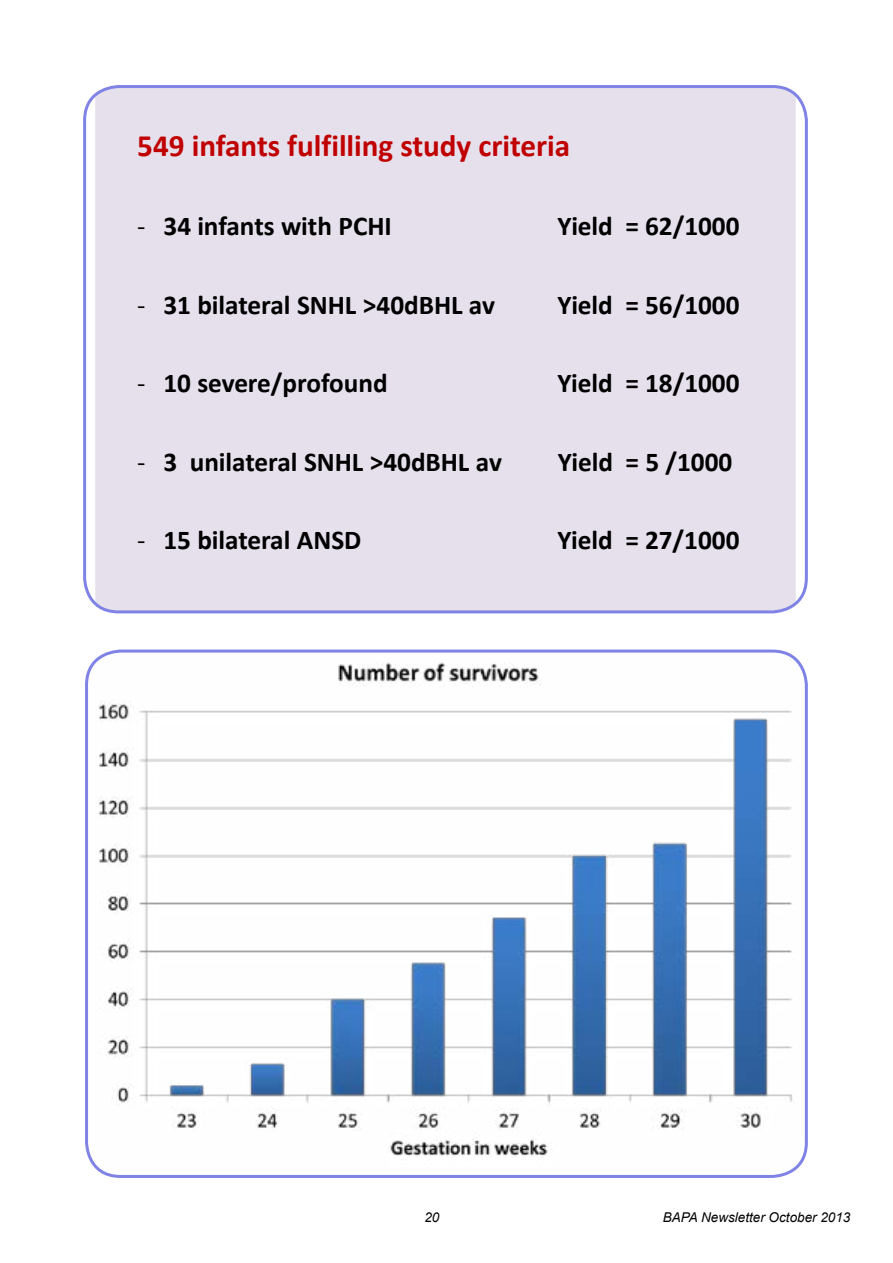
<style>
.page{position:relative;width:893px;height:1263px;background:#fff}
.page>*{position:absolute;margin:0;border:0;box-sizing:border-box;transform-origin:0 0}
.t1{font:700 31.2px "Calibri";color:#c00000}
.t2{font:700 27.3px "Calibri";color:#000}
.t3{font:italic 13.5px "Arial";color:#000}
.s1{font-weight:400}
</style>
<div class="page">
<div style="left:95px;top:87px;width:701px;height:525px;background:#e6e0ec"></div>
<div style="left:83px;top:85px;width:725px;height:528px;border:3px solid #8083e6;border-radius:34px"></div>
<img style="left:88px;top:653px;width:718px;height:523px">
<div style="left:85px;top:649px;width:723px;height:529px;border:3px solid #8083e6;border-radius:34px"></div>
<p class="t1" style="left:137px;top:125px;width:434px">549 infants fulfilling study criteria</p>
<p class="t2" style="left:137px;top:209px;width:256px"><span class="s1">-</span> 34 infants with PCHI</p>
<p class="t2" style="left:557px;top:209px;width:184px">Yield = 62/1000</p>
<p class="t2" style="left:137px;top:287px;width:359px"><span class="s1">-</span> 31 bilateral SNHL &gt;40dBHL av</p>
<p class="t2" style="left:557px;top:287px;width:184px">Yield = 56/1000</p>
<p class="t2" style="left:137px;top:366px;width:252px"><span class="s1">-</span> 10 severe/profound</p>
<p class="t2" style="left:557px;top:366px;width:184px">Yield = 18/1000</p>
<p class="t2" style="left:137px;top:444px;width:366px"><span class="s1">-</span> 3 unilateral SNHL &gt;40dBHL av</p>
<p class="t2" style="left:558px;top:444px;width:176px">Yield = 5 /1000</p>
<p class="t2" style="left:137px;top:522px;width:226px"><span class="s1">-</span> 15 bilateral ANSD</p>
<p class="t2" style="left:557px;top:522px;width:184px">Yield = 27/1000</p>
<p class="t3" style="left:424px;top:1208px;width:17px">20</p>
<p class="t3" style="left:663px;top:1208px;width:189px">BAPA Newsletter October 2013</p>
</div>
